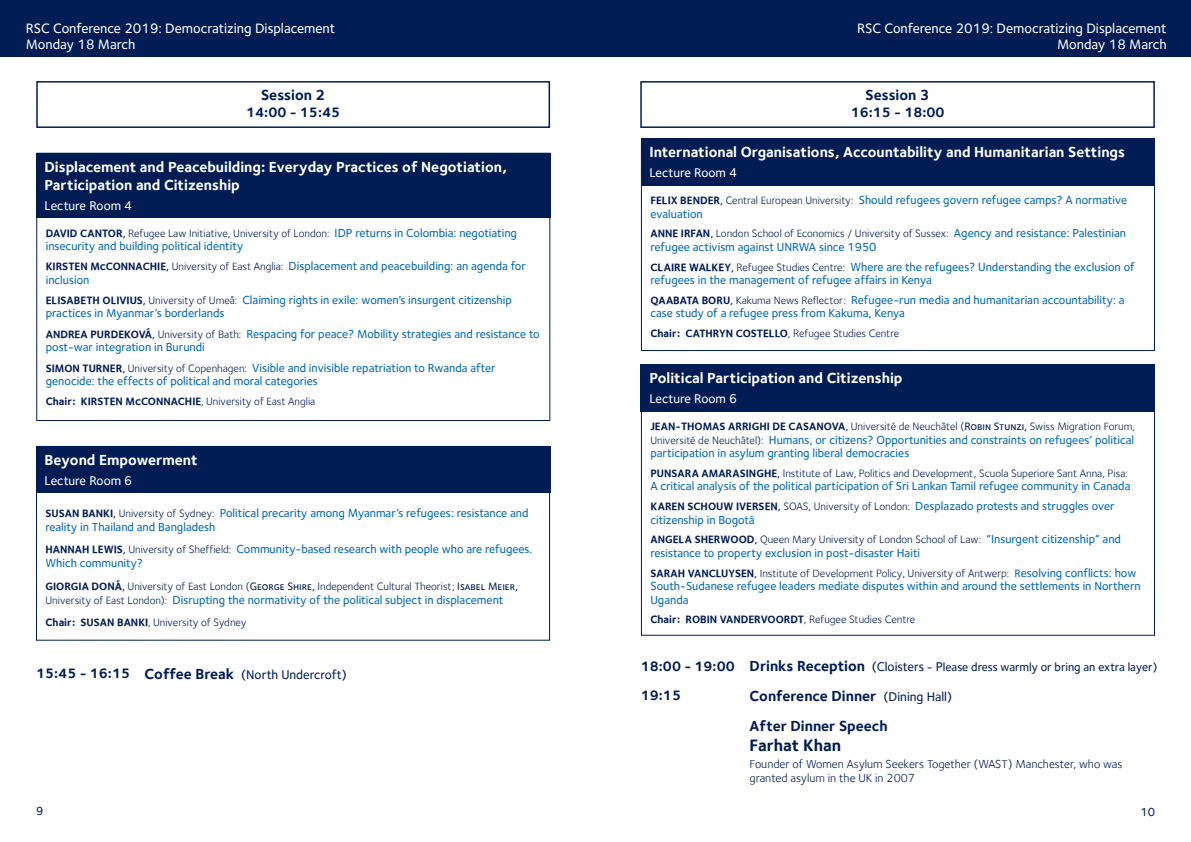
<style>
.page{position:relative;width:1191px;height:842px;background:#fff}
.page>*{position:absolute;margin:0;border:0;box-sizing:border-box;transform-origin:0 0}
.t1{font:700 17px "Foundry Sterling";color:#001c54}
.t2{font:700 15px/18px "Foundry Sterling";color:#fff}
.t3{font:700 15px "Foundry Sterling";color:#001c54}
.t4{font:500 14px "Foundry Sterling";color:#fff}
.t5{font:700 14px "Foundry Sterling";color:#001c54}
.t6{font:500 13px "Foundry Sterling";color:#fff}
.t7{font:500 13px "Foundry Sterling";color:#001c54}
.t8{font:500 12px/20.4px "Foundry Sterling";color:#0068b1}
.t9{font:12px/14px "Foundry Sterling";color:#001c54}
.t10{font:500 12px "Foundry Sterling";color:#001c54}
.t11{font:11px "Foundry Sterling";color:#001c54}
.s1{font-family:"Foundry Sterling Bold Expert"}
.s2{font-weight:500}
.s3{font-weight:500;font-size:12px;color:#0068b1}
.s4{font-family:"Foundry Sterling Bold Expert";font-weight:400;font-size:11px;color:#001c54}
.s5{font-size:11px;color:#001c54}
.s6{font-weight:400;font-size:11px;color:#001c54}
.s7{font-weight:700}
.s8{font-style:italic}
.s9{font-family:"Foundry Sterling Medium Expert"}
.s10{font-weight:700;font-size:14px}
.s11{font-weight:700;font-size:15px}
.s12{font-weight:500;color:#0068b1}
.s13{font-size:13px}
.s14{font-weight:500;font-size:13px}
</style>
<div class="page">
<div style="left:36px;top:81px;width:514px;height:47px;border:2px solid #001c54"></div>
<div style="left:36px;top:153px;width:514px;height:65px;background:#001c54"></div>
<div style="left:36px;top:446px;width:514px;height:47px;background:#001c54"></div>
<div style="left:640px;top:81px;width:514px;height:47px;border:2px solid #001c54"></div>
<div style="left:641px;top:138px;width:513px;height:47px;background:#001c54"></div>
<div style="left:641px;top:364px;width:514px;height:47px;background:#001c54"></div>
<div style="left:0;top:0;width:1191px;height:57px;background:#001c54"></div>
<p class="t4" style="left:26px;top:20px;width:311px">RSC Conference 2019: Democratizing Displacement</p>
<p class="t4" style="left:857px;top:20px;width:311px">RSC Conference 2019: Democratizing Displacement</p>
<p class="t4" style="left:26px;top:37px;width:111px">Monday 18 March</p>
<p class="t4" style="left:1057px;top:37px;width:111px">Monday 18 March</p>
<p class="t3" style="left:261px;top:86px;width:66px">Session 2</p>
<p class="t5" style="left:246px;top:104px;width:95px">14:00 - 15:45</p>
<p class="t2" style="left:45px;top:158px;width:464px">Displacement and Peacebuilding: Everyday Practices of Negotiation,<br>Participation and Citizenship</p>
<p class="t6" style="left:45px;top:198px;width:89px">Lecture Room 4</p>
<p class="t11" style="left:46px;top:227px;width:473px"><span class="s1">DAVID CANTOR</span><span class="s2">,</span> Refugee Law Initiative, University of London: <span class="s3">IDP returns in Colombia: negotiating</span></p>
<p class="t8" style="left:46px;top:236px;width:481px">insecurity and building political identity<br><span class="s4">KIRSTEN McCONNACHIE</span><span class="s5">,</span> <span class="s6">University of East Anglia:</span> Displacement and peacebuilding: an agenda for</p>
<p class="t8" style="left:46px;top:269px;width:467px">inclusion<br><span class="s4">ELISABETH OLIVIUS</span><span class="s5">,</span> <span class="s6">University of Umeå:</span> Claiming rights in exile: women’s insurgent citizenship</p>
<p class="t8" style="left:46px;top:303px;width:495px">practices in Myanmar’s borderlands<br><span class="s4">ANDREA PURDEKOVÁ</span><span class="s5">,</span> <span class="s6">University of Bath:</span> Respacing for peace? Mobility strategies and resistance to</p>
<p class="t8" style="left:46px;top:337px;width:451px">post-war integration in Burundi<br><span class="s4">SIMON TURNER</span><span class="s5">,</span> <span class="s6">University of Copenhagen:</span> Visible and invisible repatriation to Rwanda after</p>
<p class="t8" style="left:46px;top:370px;width:273px">genocide: the effects of political and moral categories</p>
<p class="t11" style="left:46px;top:395px;width:271px"><span class="s7">Chair:</span> <span class="s1">KIRSTEN McCONNACHIE</span><span class="s8">,</span> University of East Anglia</p>
<p class="t2" style="left:45px;top:451px;width:155px">Beyond Empowerment</p>
<p class="t6" style="left:45px;top:473px;width:89px">Lecture Room 6</p>
<p class="t8" style="left:46px;top:506px;width:484px;line-height:14px"><span class="s4">SUSAN BANKI</span><span class="s5">,</span> <span class="s6">University of Sydney:</span> Political precarity among Myanmar’s refugees: resistance and reality in Thailand and Bangladesh</p>
<p class="t8" style="left:46px;top:542px;width:488px;line-height:14px"><span class="s4">HANNAH LEWIS</span><span class="s5">,</span> <span class="s6">University of Sheffield:</span> Community-based research with people who are refugees.<br>Which community?</p>
<p class="t11" style="left:46px;top:580px;width:474px"><span class="s1">GIORGIA DONÁ</span><span class="s2">,</span> University of East London (<span class="s9">George Shire</span><span class="s2">,</span> Independent Cultural Theorist; <span class="s9">Isabel Meier</span><span class="s2">,</span></p>
<p class="t8" style="left:46px;top:589px;width:459px"><span class="s6">University of East London):</span> Disrupting the normativity of the political subject in displacement</p>
<p class="t11" style="left:46px;top:616px;width:202px"><span class="s7">Chair:</span> <span class="s1">SUSAN BANKI</span><span class="s8">,</span> University of Sydney</p>
<p class="t7" style="left:36px;top:667px;width:312px"><span class="s10">15:45 - 16:15</span> <span class="s11">Coffee Break</span> (North Undercroft)</p>
<p class="t3" style="left:865px;top:86px;width:66px">Session 3</p>
<p class="t5" style="left:850px;top:104px;width:95px">16:15 - 18:00</p>
<p class="t2" style="left:649px;top:143px;width:477px">International Organisations, Accountability and Humanitarian Settings</p>
<p class="t6" style="left:649px;top:165px;width:89px">Lecture Room 4</p>
<p class="t8" style="left:650px;top:193px;width:478px;line-height:13.3px"><span class="s4">FELIX BENDER</span><span class="s5">,</span> <span class="s6">Central European University:</span> Should refugees govern refugee camps? A normative evaluation</p>
<p class="t11" style="left:650px;top:227px;width:477px"><span class="s1">ANNE IRFAN</span><span class="s2">,</span> London School of Economics / University of Sussex: <span class="s3">Agency and resistance: Palestinian</span></p>
<p class="t8" style="left:650px;top:237px;width:486px;line-height:19.8px">refugee activism against UNRWA since 1950<br><span class="s4">CLAIRE WALKEY</span><span class="s5">,</span> <span class="s6">Refugee Studies Centre:</span> Where are the refugees? Understanding the exclusion of</p>
<p class="t8" style="left:650px;top:270px;width:476px;line-height:19.8px">refugees in the management of refugee affairs in Kenya<br><span class="s4">QAABATA BORU</span><span class="s5">,</span> <span class="s6">Kakuma News Reflector:</span> Refugee-run media and humanitarian accountability: a</p>
<p class="t8" style="left:650px;top:303px;width:256px">case study of a refugee press from Kakuma, Kenya</p>
<p class="t11" style="left:650px;top:327px;width:250px"><span class="s7">Chair:</span> <span class="s1">CATHRYN COSTELLO</span>, Refugee Studies Centre</p>
<p class="t2" style="left:649px;top:369px;width:254px">Political Participation and Citizenship</p>
<p class="t6" style="left:649px;top:391px;width:89px">Lecture Room 6</p>
<p class="t11" style="left:650px;top:420px;width:486px"><span class="s1">JEAN-THOMAS ARRIGHI DE CASANOVA</span><span class="s2">,</span> Université de Neuchâtel (<span class="s9">Robin Stunzi</span><span class="s2">,</span> Swiss Migration Forum,</p>
<p class="t8" style="left:650px;top:433px;width:485px;line-height:13.5px"><span class="s6">Université de Neuchâtel):</span> Humans, or citizens? Opportunities and constraints on refugees’ political participation in asylum granting liberal democracies</p>
<p class="t11" style="left:650px;top:467px;width:479px"><span class="s1">PUNSARA AMARASINGHE</span><span class="s2">,</span> Institute of Law, Politics and Development, Scuola Superiore Sant Anna, Pisa:</p>
<p class="t8" style="left:650px;top:476px;width:481px;line-height:19.7px">A critical analysis of the political participation of Sri Lankan Tamil refugee community in Canada<br><span class="s4">KAREN SCHOUW IVERSEN</span><span class="s5">,</span> <span class="s6">SOAS, University of London:</span> Desplazado protests and struggles over</p>
<p class="t8" style="left:650px;top:509px;width:106px">citizenship in Bogotá</p>
<p class="t11" style="left:650px;top:533px;width:472px"><span class="s1">ANGELA SHERWOOD</span><span class="s2">,</span> Queen Mary University of London School of Law: <span class="s3">“Insurgent citizenship” and</span></p>
<p class="t8" style="left:650px;top:542px;width:271px">resistance to property exclusion in post-disaster Haiti</p>
<p class="t11" style="left:650px;top:566px;width:487px"><span class="s1">SARAH VANCLUYSEN</span><span class="s2">,</span> Institute of Development Policy, University of Antwerp: <span class="s12">R</span><span class="s3">esolving conflicts: how</span></p>
<p class="t8" style="left:650px;top:579px;width:492px;line-height:13.5px">South-Sudanese refugee leaders mediate disputes within and around the settlements in Northern<br>Uganda</p>
<p class="t11" style="left:650px;top:613px;width:266px"><span class="s7">Chair:</span> <span class="s1">ROBIN VANDERVOORDT</span>, Refugee Studies Centre</p>
<p class="t10" style="left:641px;top:660px;width:518px"><span class="s10">18:00 - 19:00</span> <span class="s11">Drinks Reception</span> <span class="s13">(Cloisters</span> - <span class="s13">P</span>lease dress warmly or bring an extra layer)</p>
<p class="t5" style="left:641px;top:687px;width:42px">19:15</p>
<p class="t3" style="left:749px;top:687px;width:204px">Conference Dinner <span class="s14">(Dining Hall)</span></p>
<p class="t3" style="left:749px;top:717px;width:140px">After Dinner Speech</p>
<h1 class="t1" style="left:749px;top:735px;width:93px">Farhat Khan</h1>
<p class="t9" style="left:749px;top:757px;width:374px">Founder of Women Asylum Seekers Together (WAST) Manchester, who was granted asylum in the UK in 2007</p>
<p class="t10" style="left:36px;top:804px;width:9px">9</p>
<p class="t10" style="left:1140px;top:805px;width:16px">10</p>
</div>
